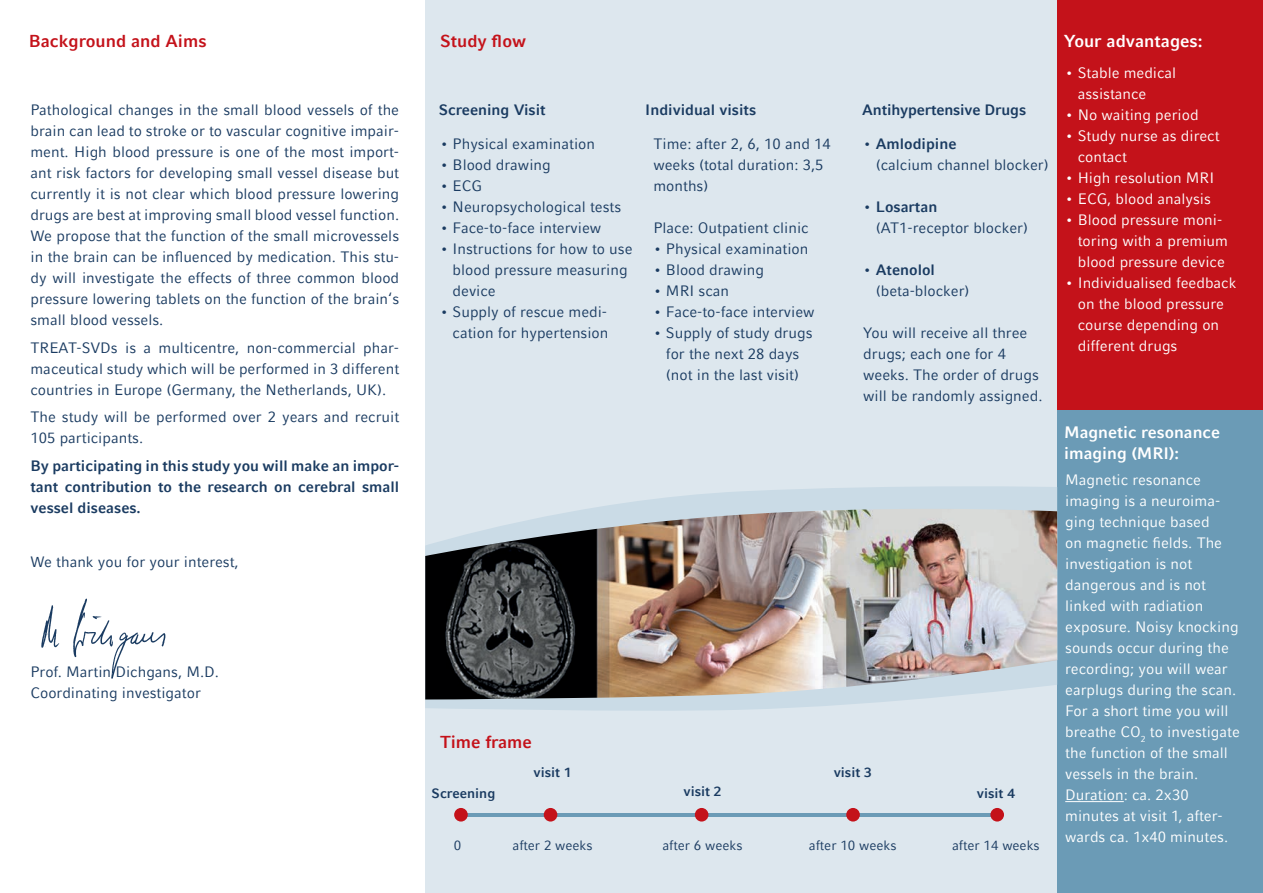
<style>
.page{position:relative;width:1263px;height:893px;background:#fff}
.page>*{position:absolute;margin:0;border:0;box-sizing:border-box;transform-origin:0 0}
.t1{font:700 17.25px "LMU Compatil Fact";color:#c4121a}
.t2{font:700 17.25px "LMU Compatil Fact";color:#fff}
.t3{font:700 16.5px/21px "LMU Compatil Fact";color:#fff}
.t4{font:15px/21px "LMU Compatil Fact";color:#1a3b61}
.t5{font:15px/21px "LMU Compatil Fact";color:#fff}
.t6{font:700 15px/21px "LMU Compatil Fact";color:#1a3b61;text-align:justify}
.t7{font:13.5px "LMU Compatil Fact";color:#1a3b61}
.t8{font:700 13.5px "LMU Compatil Fact";color:#1a3b61}
.s1{font-weight:700}
</style>
<div class="page">
<div style="left:425px;top:0;width:838px;height:893px;background:#dde7ee"></div>
<div style="left:1057px;top:0;width:206px;height:410px;background:#c4121a"></div>
<div style="left:1057px;top:410px;width:206px;height:483px;background:#6b9bb6"></div>
<svg style="left:425px;top:486px;width:632px;height:225px;fill:#cadbe6"></svg>
<svg style="left:425px;top:504px;width:632px;height:5px;fill:#cadbe6"></svg>
<img style="left:425px;top:509px;width:632px;height:190px">
<hr style="left:1065px;top:801px;width:59px;height:1px;background:#fff">
<hr style="left:459px;top:813px;width:541px;height:3px;background:#6b9bb6">
<div style="left:454px;top:808px;width:14px;height:13px;background:#c4121a;border-radius:50%"></div>
<div style="left:544px;top:808px;width:13px;height:13px;background:#c4121a;border-radius:50%"></div>
<div style="left:695px;top:808px;width:13px;height:13px;background:#c4121a;border-radius:50%"></div>
<div style="left:846px;top:808px;width:14px;height:13px;background:#c4121a;border-radius:50%"></div>
<div style="left:990px;top:808px;width:14px;height:13px;background:#c4121a;border-radius:50%"></div>
<img style="left:41px;top:598px;width:125px;height:81px">
<p class="t1" style="left:29px;top:31px;width:179px">Background and Aims</p>
<p class="t4" style="left:30px;top:100px;width:370px;text-align:justify">Pathological changes in the small blood vessels of the brain can lead to stroke or to vascular cognitive impair&shy;ment. High blood pressure is one of the most import&shy;ant risk factors for developing small vessel disease but currently it is not clear which blood pressure lowering drugs are best at improving small blood vessel function.<br>We propose that the function of the small microvessels in the brain can be influenced by medication. This stu&shy;dy will investigate the effects of three common blood pressure lowering tablets on the function of the brain‘s small blood vessels.</p>
<p class="t4" style="left:30px;top:337px;width:370px;text-align:justify">TREAT-SVDs is a multicentre, non-commercial phar&shy;maceutical study which will be performed in 3 different countries in Europe (Germany, the Netherlands, UK).</p>
<p class="t4" style="left:30px;top:406px;width:370px">The study will be performed over 2 years and recruit<br>105 participants.</p>
<p class="t6" style="left:30px;top:455px;width:370px">By participating in this study you will make an impor&shy;tant contribution to the research on cerebral small vessel diseases.</p>
<p class="t4" style="left:30px;top:551px;width:210px">We thank you for your interest,</p>
<p class="t4" style="left:30px;top:661px;width:190px">Prof. Martin Dichgans, M.D.</p>
<p class="t4" style="left:30px;top:682px;width:172px">Coordinating investigator</p>
<p class="t1" style="left:440px;top:31px;width:88px">Study flow</p>
<p class="t6" style="left:439px;top:99px;width:108px">Screening Visit</p>
<p class="t6" style="left:645px;top:99px;width:112px">Individual visits</p>
<p class="t6" style="left:862px;top:99px;width:165px">Antihypertensive Drugs</p>
<p class="t4" style="left:440px;top:133px;width:156px">• Physical examination</p>
<p class="t4" style="left:440px;top:154px;width:112px">• Blood drawing</p>
<p class="t4" style="left:440px;top:175px;width:44px">• ECG</p>
<p class="t4" style="left:440px;top:196px;width:183px">• Neuropsychological tests</p>
<p class="t4" style="left:440px;top:217px;width:163px">• Face-to-face interview</p>
<p class="t4" style="left:453px;top:238px;width:181px;text-indent:-13px">• Instructions for how to use blood pressure measuring device</p>
<p class="t4" style="left:440px;top:301px;width:170px;text-align:right">• Supply of rescue medi&shy;cation for hypertension</p>
<p class="t4" style="left:653px;top:133px;width:179px">Time: after 2, 6, 10 and 14 weeks (total duration: 3,5 months)</p>
<p class="t4" style="left:653px;top:217px;width:157px">Place: Outpatient clinic</p>
<p class="t4" style="left:653px;top:238px;width:156px">• Physical examination</p>
<p class="t4" style="left:653px;top:259px;width:112px">• Blood drawing</p>
<p class="t4" style="left:653px;top:280px;width:77px">• MRI scan</p>
<p class="t4" style="left:653px;top:301px;width:163px">• Face-to-face interview</p>
<p class="t4" style="left:653px;top:322px;width:161px;text-align:center">• Supply of study drugs for the next 28 days (not in the last visit)</p>
<p class="t4" style="left:876px;top:133px;width:174px;text-indent:-13px">• <span class="s1">Amlodipine<br></span>(calcium channel blocker)</p>
<p class="t4" style="left:876px;top:196px;width:154px;text-indent:-13px">• <span class="s1">Losartan </span>(AT1-receptor blocker)</p>
<p class="t4" style="left:876px;top:259px;width:95px;text-indent:-13px">• <span class="s1">Atenolol </span>(beta-blocker)</p>
<p class="t4" style="left:863px;top:322px;width:181px">You will receive all three drugs; each one for 4 weeks. The order of drugs will be randomly assigned.</p>
<p class="t1" style="left:440px;top:731px;width:93px">Time frame</p>
<p class="t8" style="left:534px;top:765px;width:39px">visit 1</p>
<p class="t8" style="left:834px;top:765px;width:39px">visit 3</p>
<p class="t8" style="left:683px;top:783px;width:39px">visit 2</p>
<p class="t8" style="left:977px;top:786px;width:39px">visit 4</p>
<p class="t8" style="left:432px;top:786px;width:65px">Screening</p>
<p class="t7" style="left:454px;top:838px;width:9px">0</p>
<p class="t7" style="left:512px;top:838px;width:82px">after 2 weeks</p>
<p class="t7" style="left:662px;top:838px;width:82px">after 6 weeks</p>
<p class="t7" style="left:809px;top:838px;width:89px">after 10 weeks</p>
<p class="t7" style="left:952px;top:838px;width:89px">after 14 weeks</p>
<p class="t2" style="left:1064px;top:31px;width:140px">Your advantages:</p>
<p class="t5" style="left:1078px;top:62px;width:100px;text-indent:-13px">• Stable medical assistance</p>
<p class="t5" style="left:1065px;top:104px;width:135px">• No waiting period</p>
<p class="t5" style="left:1078px;top:125px;width:143px;text-indent:-13px">• Study nurse as direct contact</p>
<p class="t5" style="left:1065px;top:167px;width:151px">• High resolution MRI</p>
<p class="t5" style="left:1065px;top:188px;width:147px">• ECG, blood analysis</p>
<p class="t5" style="left:1078px;top:209px;width:152px;text-indent:-13px">• Blood pressure moni&shy;toring with a premium blood pressure device</p>
<p class="t5" style="left:1078px;top:272px;width:160px;text-indent:-13px">• Individualised feedback on the blood pressure course depending on different drugs</p>
<p class="t3" style="left:1064px;top:421px;width:157px">Magnetic resonance imaging (MRI):</p>
<p class="t5" style="left:1065px;top:470px;width:176px">Magnetic resonance imaging is a neuroima&shy;ging technique based<br>on magnetic fields. The investigation is not dangerous and is not linked with radiation exposure. Noisy knocking sounds occur during the recording; you will wear earplugs during the scan.<br>For a short time you will breathe CO<sub>2</sub> to investigate the function of the small vessels in the brain.</p>
<p class="t5" style="left:1065px;top:785px;width:164px">Duration: ca. 2x30 minutes at visit 1, after&shy;wards ca. 1x40 minutes.</p>
</div>
